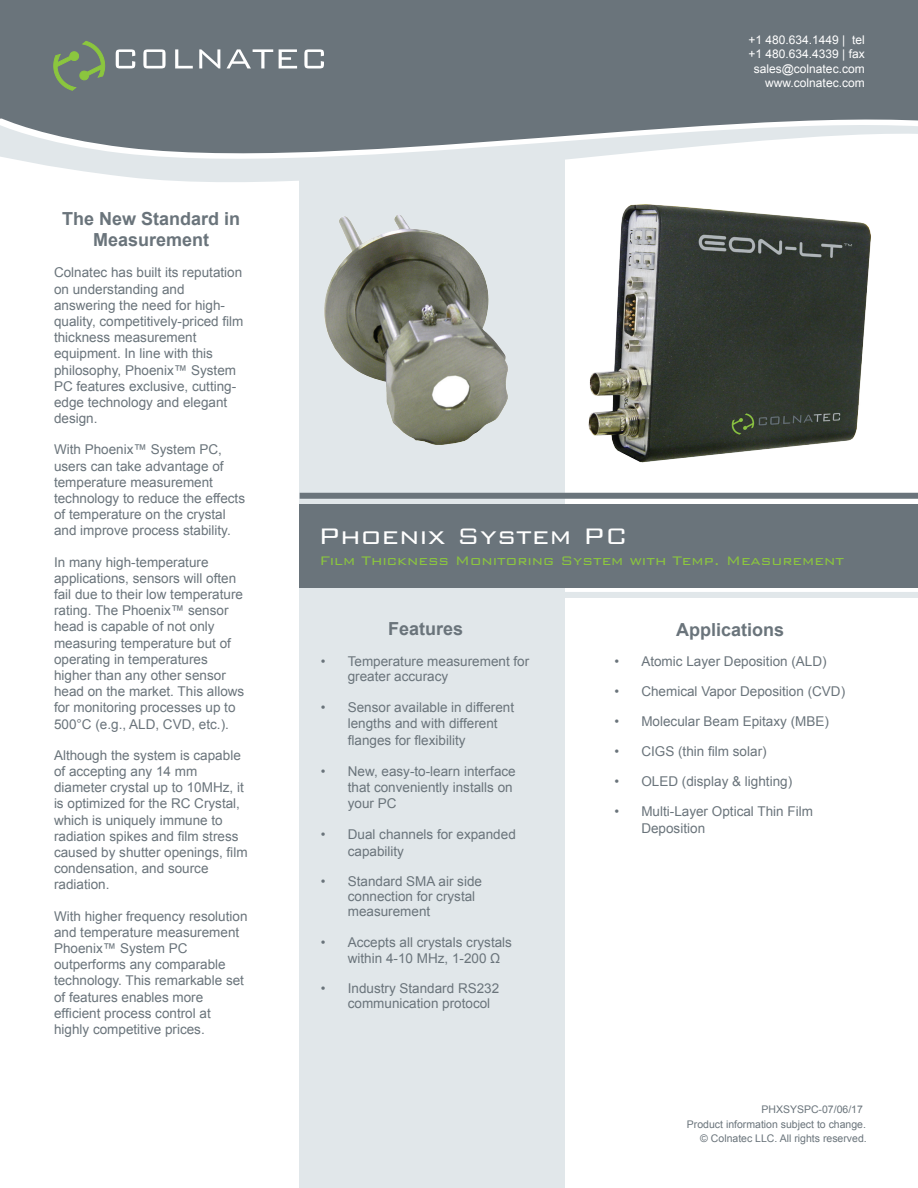
<style>
.page{position:relative;width:918px;height:1188px;background:#fff}
.page>*{position:absolute;margin:0;border:0;box-sizing:border-box;transform-origin:0 0}
.t1{font:300 30px "Bank Gothic BT";color:#fff}
.t2{font:700 18px/21.6px "Arial";color:#6a747b;text-align:center}
.t3{font:300 16.5px "Bank Gothic BT";color:#8bc63e}
.t4{font:13.5px/16.2px "Arial";color:#6a747b}
.t5{font:12px/14.4px "Arial";color:#fff;text-align:right}
.t6{font:10.5px "Arial";color:#6a747b}
</style>
<div class="page">
<div style="left:299px;top:130px;width:266px;height:1058px;background:#e1e7ea"></div>
<div style="left:464px;top:592px;width:454px;height:6px;background:#e1e7ea"></div>
<div style="left:300px;top:504px;width:618px;height:84px;background:#6a747b"></div>
<div style="left:300px;top:493px;width:618px;height:6px;background:#6a747b"></div>
<svg style="left:121px;top:176px;width:178px;height:6px"></svg>
<svg style="left:0;top:0;width:918px;height:176px;background:#889096"></svg>
<svg style="left:53px;top:41px;width:52px;height:50px;background:#72886b"></svg>
<svg style="left:116px;top:49px;width:19px;height:19px"></svg>
<svg style="left:143px;top:49px;width:23px;height:19px"></svg>
<svg style="left:175px;top:49px;width:18px;height:19px"></svg>
<svg style="left:199px;top:49px;width:21px;height:19px"></svg>
<svg style="left:227px;top:49px;width:46px;height:19px"></svg>
<svg style="left:279px;top:49px;width:18px;height:19px"></svg>
<svg style="left:304px;top:49px;width:20px;height:19px"></svg>
<img style="left:324px;top:215px;width:184px;height:230px">
<img style="left:588px;top:204px;width:283px;height:259px">
<h2 class="t2" style="left:62px;top:208px;width:180px">The New Standard in<br>Measurement</h2>
<p class="t4" style="left:54px;top:265px;width:191px">Colnatec has built its reputation on understanding and answering the need for high&shy;quality, competitively-priced film thickness measurement equipment. In line with this philosophy, Phoenix™ System<br>PC features exclusive, cutting&shy;edge technology and elegant design.</p>
<p class="t4" style="left:54px;top:442px;width:193px">With Phoenix™ System PC, users can take advantage of temperature measurement technology to reduce the effects of temperature on the crystal and improve process stability.</p>
<p class="t4" style="left:54px;top:554px;width:192px">In many high-temperature applications, sensors will often fail due to their low temperature rating. The Phoenix™ sensor head is capable of not only measuring temperature but of operating in temperatures higher than any other sensor head on the market. This allows for monitoring processes up to<br>500°C (e.g., ALD, CVD, etc.).</p>
<p class="t4" style="left:54px;top:747px;width:195px">Although the system is capable of accepting any 14 mm diameter crystal up to 10MHz, it is optimized for the RC Crystal, which is uniquely immune to radiation spikes and film stress caused by shutter openings, film condensation, and source radiation.</p>
<p class="t4" style="left:54px;top:908px;width:195px">With higher frequency resolution and temperature measurement<br>Phoenix™ System PC outperforms any comparable technology. This remarkable set of features enables more efficient process control at highly competitive prices.</p>
<p class="t5" style="left:748px;top:33px;width:118px">+1 480.634.1449 | tel +1 480.634.4339 | fax sales@colnatec.com www.colnatec.com</p>
<h1 class="t1" style="left:318px;top:520px;width:311px">Phoenix System PC</h1>
<p class="t3" style="left:320px;top:551px;width:526px">Film Thickness Monitoring System with Temp. Measurement</p>
<h2 class="t2" style="left:388px;top:618px;width:77px">Features</h2>
<p class="t4" style="left:348px;top:654px;width:183px;line-height:15px;text-indent:-27px">• Temperature measurement for greater accuracy</p>
<p class="t4" style="left:348px;top:700px;width:168px;text-indent:-27px">• Sensor available in different lengths and with different flanges for flexibility</p>
<p class="t4" style="left:348px;top:763px;width:170px;text-indent:-27px">• New, easy-to-learn interface that conveniently installs on your PC</p>
<p class="t4" style="left:348px;top:827px;width:170px;text-indent:-27px">• Dual channels for expanded capability</p>
<p class="t4" style="left:348px;top:873px;width:136px;line-height:15px;text-indent:-27px">• Standard SMA air side connection for crystal measurement</p>
<p class="t4" style="left:348px;top:934px;width:166px;text-indent:-27px">• Accepts all crystals crystals within 4-10 MHz, 1-200 Ω</p>
<p class="t4" style="left:348px;top:981px;width:153px;line-height:15px;text-indent:-27px">• Industry Standard RS232 communication protocol</p>
<h2 class="t2" style="left:676px;top:620px;width:110px">Applications</h2>
<p class="t4" style="left:614px;top:654px;width:214px">• Atomic Layer Deposition (ALD)</p>
<p class="t4" style="left:614px;top:684px;width:232px">• Chemical Vapor Deposition (CVD)</p>
<p class="t4" style="left:614px;top:714px;width:216px">• Molecular Beam Epitaxy (MBE)</p>
<p class="t4" style="left:614px;top:744px;width:154px">• CIGS (thin film solar)</p>
<p class="t4" style="left:614px;top:774px;width:179px">• OLED (display &amp; lighting)</p>
<p class="t4" style="left:641px;top:804px;width:173px;text-indent:-27px">• Multi-Layer Optical Thin Film<br>Deposition</p>
<p class="t6" style="left:761px;top:1102px;width:103px">PHXSYSPC-07/06/17</p>
<p class="t6" style="left:687px;top:1117px;width:181px">Product information subject to change.</p>
<p class="t6" style="left:700px;top:1132px;width:168px">© Colnatec LLC. All rights reserved.</p>
</div>
